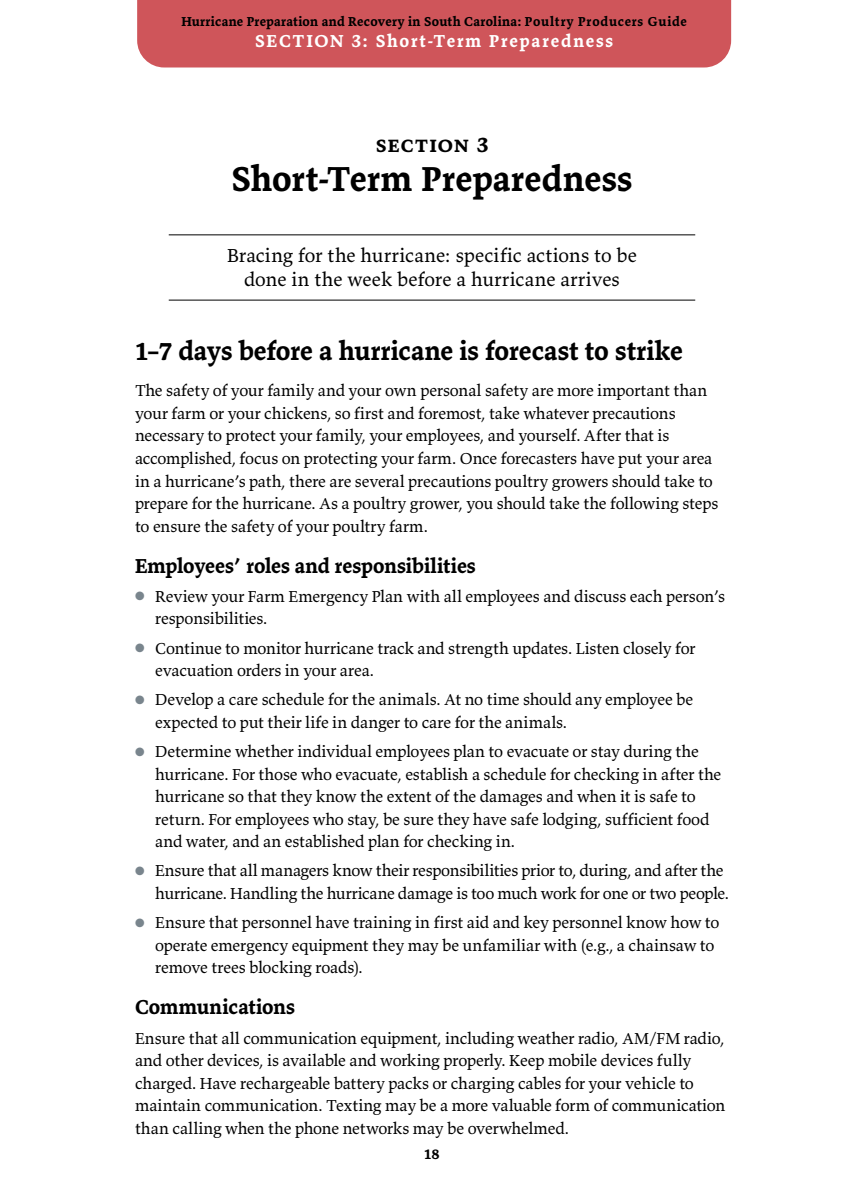
<style>
.page{position:relative;width:864px;height:1188px;background:#fff}
.page>*{position:absolute;margin:0;border:0;box-sizing:border-box;transform-origin:0 0}
.t1{font:700 36px "Valkyrie T3";letter-spacing:.005em;color:#000}
.t2{font:700 27px "Valkyrie T3";color:#000}
.t3{font:700 22.5px "Valkyrie C3";letter-spacing:-.005em;color:#000}
.t4{font:700 21px "Valkyrie T3";color:#000}
.t5{font:19.5px/24px "Valkyrie T3";letter-spacing:.005em;color:#000;text-align:center}
.t6{font:700 18px "Valkyrie T3";letter-spacing:.1em;color:#fff}
.t7{font:16.5px/22.5px "Valkyrie T3";letter-spacing:-.01em;color:#000}
.t8{font:700 15px "Valkyrie T3";color:#000}
.t9{font:700 13.5px "Valkyrie T3";letter-spacing:.03em;color:#000}
.s1{color:#79858d}
</style>
<div class="page">
<div style="left:137px;top:0;width:594px;height:68px;background:#cf555a"></div>
<hr style="left:169px;top:234px;width:526px;height:1px;background:#000">
<hr style="left:169px;top:300px;width:526px;height:1px;background:#000">
<p class="t9" style="left:181px;top:13px;width:507px">Hurricane Preparation and Recovery in South Carolina: Poultry Producers Guide</p>
<p class="t6" style="left:255px;top:30px;width:359px">SECTION 3: Short-Term Preparedness</p>
<h3 class="t3" style="left:375px;top:131px;width:115px">section 3</h3>
<h1 class="t1" style="left:231px;top:156px;width:403px">Short-Term Preparedness</h1>
<p class="t5" style="left:227px;top:243px;width:411px">Bracing for the hurricane: specific actions to be done in the week before a hurricane arrives</p>
<h2 class="t2" style="left:135px;top:334px;width:549px">1–7 days before a hurricane is forecast to strike</h2>
<p class="t7" style="left:135px;top:379px;width:585px">The safety of your family and your own personal safety are more important than your farm or your chickens, so first and foremost, take whatever precautions necessary to protect your family, your employees, and yourself. After that is accomplished, focus on protecting your farm. Once forecasters have put your area in a hurricane’s path, there are several precautions poultry growers should take to prepare for the hurricane. As a poultry grower, you should take the following steps to ensure the safety of your poultry farm.</p>
<p class="t4" style="left:135px;top:552px;width:342px">Employees’ roles and responsibilities</p>
<p class="t7" style="left:155px;top:585px;width:571px;text-indent:-20px"><span class="s1">●</span> Review your Farm Emergency Plan with all employees and discuss each person’s responsibilities.</p>
<p class="t7" style="left:155px;top:636px;width:542px;text-indent:-20px"><span class="s1">●</span> Continue to monitor hurricane track and strength updates. Listen closely for evacuation orders in your area.</p>
<p class="t7" style="left:155px;top:688px;width:540px;text-indent:-20px"><span class="s1">●</span> Develop a care schedule for the animals. At no time should any employee be expected to put their life in danger to care for the animals.</p>
<p class="t7" style="left:155px;top:740px;width:568px;text-indent:-20px"><span class="s1">●</span> Determine whether individual employees plan to evacuate or stay during the hurricane. For those who evacuate, establish a schedule for checking in after the hurricane so that they know the extent of the damages and when it is safe to return. For employees who stay, be sure they have safe lodging, sufficient food and water, and an established plan for checking in.</p>
<p class="t7" style="left:155px;top:859px;width:575px;text-indent:-20px"><span class="s1">●</span> Ensure that all managers know their responsibilities prior to, during, and after the hurricane. Handling the hurricane damage is too much work for one or two people.</p>
<p class="t7" style="left:155px;top:911px;width:566px;text-indent:-20px"><span class="s1">●</span> Ensure that personnel have training in first aid and key personnel know how to operate emergency equipment they may be unfamiliar with (e.g., a chainsaw to remove trees blocking roads).</p>
<p class="t4" style="left:135px;top:994px;width:162px">Communications</p>
<p class="t7" style="left:135px;top:1026px;width:592px">Ensure that all communication equipment, including weather radio, AM/FM radio, and other devices, is available and working properly. Keep mobile devices fully charged. Have rechargeable battery packs or charging cables for your vehicle to maintain communication. Texting may be a more valuable form of communication than calling when the phone networks may be overwhelmed.</p>
<p class="t8" style="left:424px;top:1144px;width:17px">18</p>
</div>
